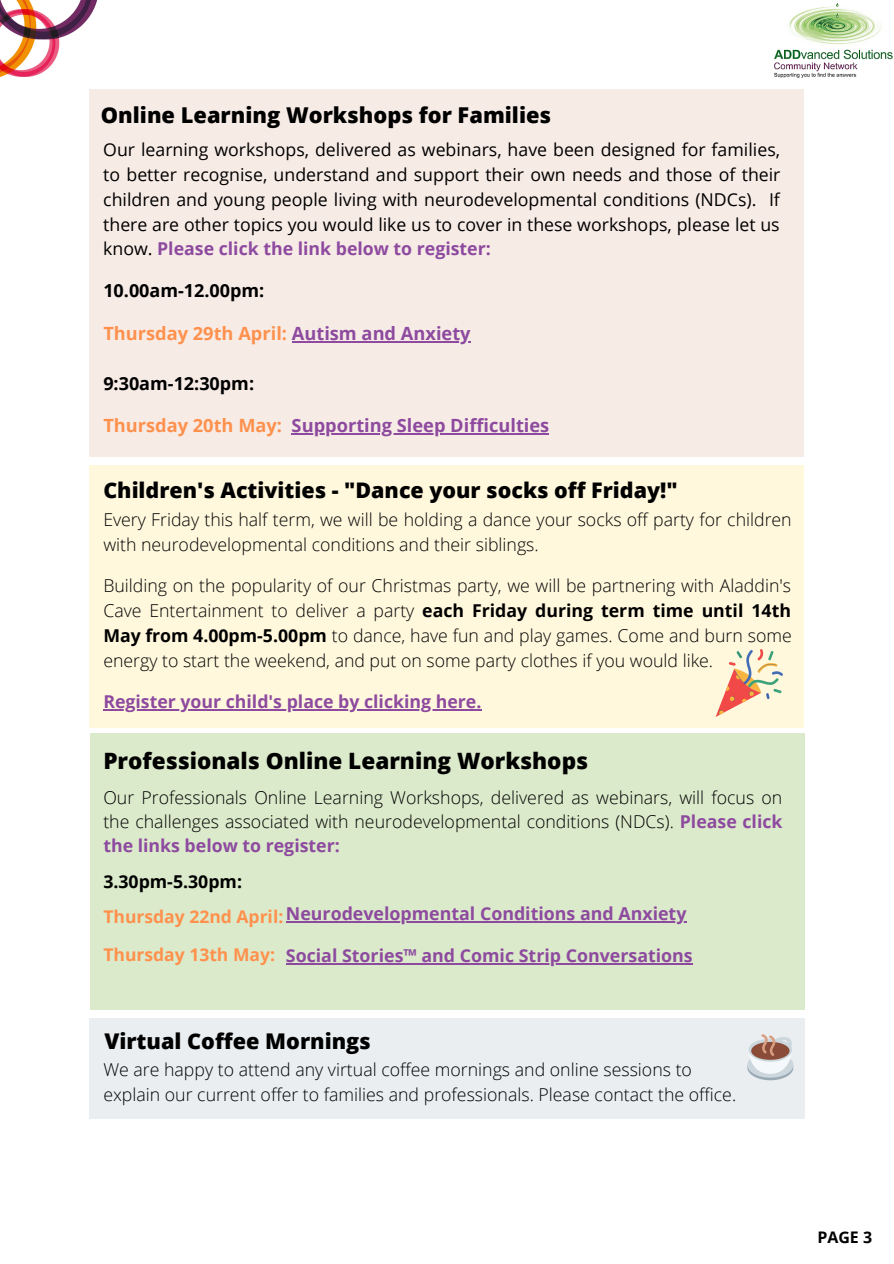
<style>
.page{position:relative;width:894px;height:1264px;background:#fff}
.page>*{position:absolute;margin:0;border:0;box-sizing:border-box;transform-origin:0 0}
.t1{font:800 22.5px "Open Sans";color:#000}
.t2{font:800 21.75px "Open Sans";color:#000}
.t3{font:800 21.6px "Open Sans";color:#000}
.t4{font:800 21.45px "Open Sans";color:#000}
.t5{font:700 18.3px "Open Sans";color:#8d4a9f}
.t6{font:700 18.3px "Open Sans";color:#ff914d}
.t7{font:700 18px "Open Sans";color:#000}
.t8{font:700 17.85px "Open Sans";color:#8d4a9f}
.t9{font:300 17.7px/24.8px "Open Sans";color:#000}
.t10{font:17.7px/24.8px "Open Sans";color:#000;text-align:justify}
.t11{font:700 17.7px "Open Sans";color:#8d4a9f}
.t12{font:700 17.7px "Open Sans";color:#000}
.t13{font:700 17.55px "Open Sans";color:#ff914d}
.t14{font:700 15.9px "Open Sans";color:#000}
.s1{font-weight:700;color:#8d4a9f}
.s2{color:#8d4a9f}
.s3{color:#ff914d}
.s4{font-weight:700}
</style>
<div class="page">
<img style="left:0;top:0;width:98px;height:77px">
<img style="left:774px;top:2px;width:119px;height:76px">
<div style="left:89px;top:89px;width:715px;height:367px;background:#f7ebe6"></div>
<hr style="left:292px;top:341px;width:178px;height:1px;background:#8d4a9f">
<hr style="left:291px;top:433px;width:258px;height:1px;background:#8d4a9f">
<div style="left:89px;top:1018px;width:716px;height:100px;background:#eaeef0"></div>
<svg style="left:747px;top:1034px;width:46px;height:46px"></svg>
<div style="left:89px;top:465px;width:714px;height:263px;background:#fff8dd"></div>
<hr style="left:103px;top:709px;width:378px;height:1px;background:#8d4a9f">
<svg style="left:716px;top:649px;width:66px;height:67px"></svg>
<div style="left:90px;top:733px;width:714px;height:276px;background:#dbeacb"></div>
<hr style="left:286px;top:921px;width:400px;height:2px;background:#8d4a9f">
<hr style="left:286px;top:963px;width:406px;height:1px;background:#8d4a9f">
<p class="t2" style="left:101px;top:100px;width:451px">Online Learning Workshops for Families</p>
<p class="t10" style="left:103px;top:137px;width:678px">Our learning workshops, delivered as webinars, have been designed for families, to better recognise, understand and support their own needs and those of their children and young people living with neurodevelopmental conditions (NDCs). If there are other topics you would like us to cover in these workshops, please let us know. <span class="s1">Please click the link below to register:</span></p>
<p class="t7" style="left:103px;top:278px;width:162px">10.00am-12.00pm:</p>
<p class="t6" style="left:103px;top:320px;width:369px">Thursday 29th April: <span class="s2">Autism and Anxiety</span></p>
<p class="t7" style="left:103px;top:370px;width:152px">9:30am-12:30pm:</p>
<p class="t5" style="left:103px;top:413px;width:447px"><span class="s3">Thursday 20th May:</span> Supporting Sleep Difficulties</p>
<p class="t4" style="left:103px;top:475px;width:575px">Children's Activities - "Dance your socks off Friday!"</p>
<p class="t9" style="left:103px;top:506px;width:689px">Every Friday this half term, we will be holding a dance your socks off party for children with neurodevelopmental conditions and their siblings.</p>
<p class="t9" style="left:103px;top:573px;width:689px;text-align:justify">Building on the popularity of our Christmas party, we will be partnering with Aladdin's Cave Entertainment to deliver a party <span class="s4">each Friday during term time until 14th May from 4.00pm-5.00pm</span> to dance, have fun and play games. Come and burn some energy to start the weekend, and put on some party clothes if you would like.</p>
<p class="t11" style="left:103px;top:689px;width:379px">Register your child's place by clicking here.</p>
<p class="t1" style="left:103px;top:745px;width:486px">Professionals Online Learning Workshops</p>
<p class="t9" style="left:103px;top:785px;width:680px;line-height:23.9px;text-align:justify">Our Professionals Online Learning Workshops, delivered as webinars, will focus on the challenges associated with neurodevelopmental conditions (NDCs). <span class="s1">Please click the links below to register:</span></p>
<p class="t12" style="left:103px;top:868px;width:140px">3.30pm-5.30pm:</p>
<p class="t13" style="left:103px;top:903px;width:181px">Thursday 22nd April:</p>
<p class="t13" style="left:103px;top:942px;width:173px">Thursday 13th May:</p>
<p class="t8" style="left:286px;top:901px;width:402px">Neurodevelopmental Conditions and Anxiety</p>
<p class="t8" style="left:286px;top:942px;width:408px">Social Stories™ and Comic Strip Conversations</p>
<p class="t3" style="left:104px;top:1025px;width:268px">Virtual Coffee Mornings</p>
<p class="t9" style="left:103px;top:1057px;width:634px;line-height:24.3px">We are happy to attend any virtual coffee mornings and online sessions to explain our current offer to families and professionals. Please contact the office.</p>
<p class="t14" style="left:817px;top:1225px;width:56px">PAGE 3</p>
</div>
